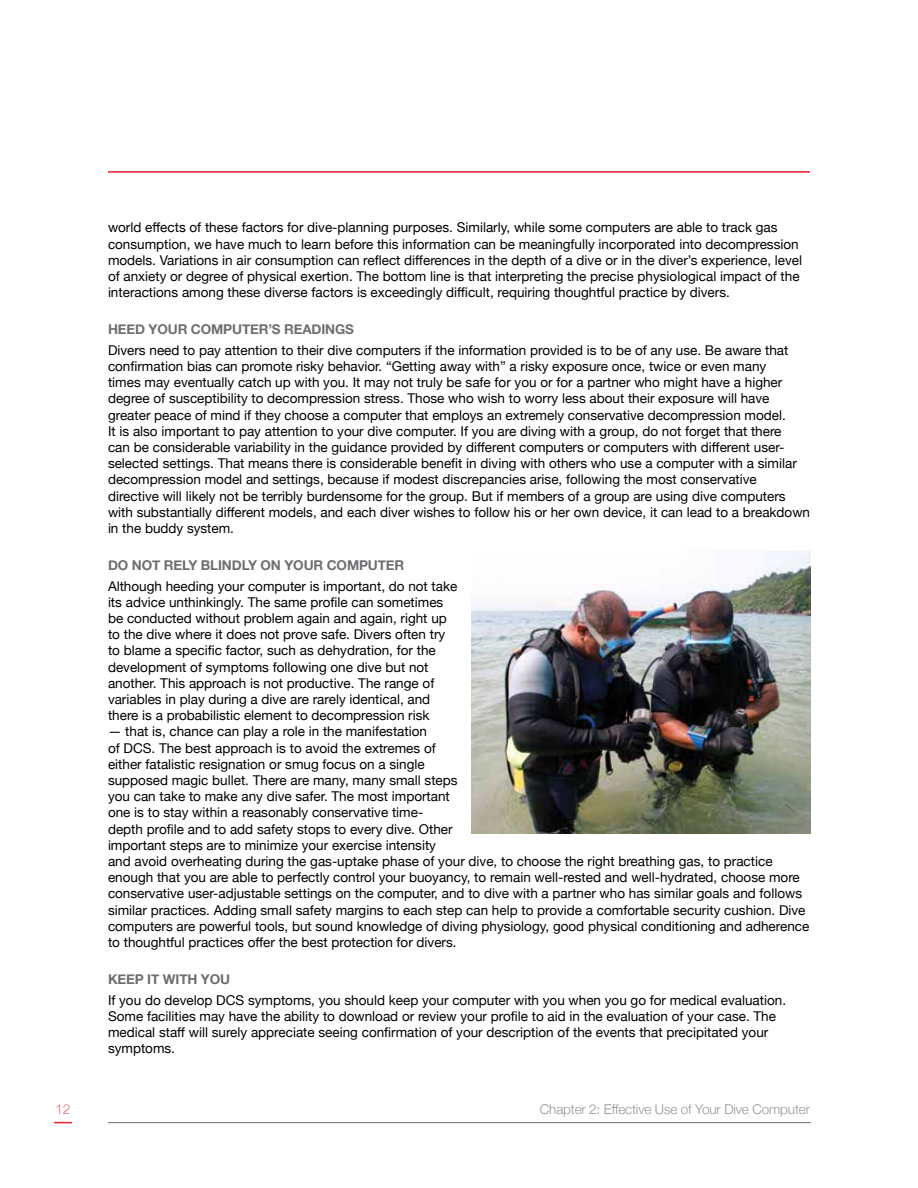
<style>
.page{position:relative;width:918px;height:1188px;background:#fff}
.page>*{position:absolute;margin:0;border:0;box-sizing:border-box;transform-origin:0 0}
.t1{font:13.5px/16.2px "Helvetica Neue";color:#000}
.t2{font:700 13.5px "Helvetica Neue";letter-spacing:-.01em;color:#6d6e71}
.t3{font:300 13.5px "Helvetica Neue";letter-spacing:-.01em;color:#939598}
.t4{font:100 13.5px "Helvetica Neue";color:#ed1c2e}
</style>
<div class="page">
<svg style="left:54px;top:1122px;width:18px;height:1px"></svg>
<hr style="left:108px;top:1122px;width:703px;height:1px;background:#6d6e71">
<hr style="left:108px;top:171px;width:702px;height:2px;background:#ed1c2e">
<img style="left:472px;top:551px;width:339px;height:283px">
<p class="t4" style="left:56px;top:1099px;width:16px">12</p>
<p class="t1" style="left:108px;top:220px;width:696px">world effects of these factors for dive-planning purposes. Similarly, while some computers are able to track gas consumption, we have much to learn before this information can be meaningfully incorporated into decompression models. Variations in air consumption can reflect differences in the depth of a dive or in the diver’s experience, level of anxiety or degree of physical exertion. The bottom line is that interpreting the precise physiological impact of the interactions among these diverse factors is exceedingly difficult, requiring thoughtful practice by divers.</p>
<p class="t2" style="left:108px;top:319px;width:247px">HEED YOUR COMPUTER’S READINGS</p>
<p class="t1" style="left:108px;top:343px;width:704px">Divers need to pay attention to their dive computers if the information provided is to be of any use. Be aware that confirmation bias can promote risky behavior. “Getting away with” a risky exposure once, twice or even many<br>times may eventually catch up with you. It may not truly be safe for you or for a partner who might have a higher degree of susceptibility to decompression stress. Those who wish to worry less about their exposure will have greater peace of mind if they choose a computer that employs an extremely conservative decompression model.<br>It is also important to pay attention to your dive computer. If you are diving with a group, do not forget that there<br>can be considerable variability in the guidance provided by different computers or computers with different user&shy;selected settings. That means there is considerable benefit in diving with others who use a computer with a similar decompression model and settings, because if modest discrepancies arise, following the most conservative directive will likely not be terribly burdensome for the group. But if members of a group are using dive computers with substantially different models, and each diver wishes to follow his or her own device, it can lead to a breakdown in the buddy system.</p>
<p class="t2" style="left:108px;top:555px;width:298px">DO NOT RELY BLINDLY ON YOUR COMPUTER</p>
<p class="t1" style="left:108px;top:579px;width:351px">Although heeding your computer is important, do not take its advice unthinkingly. The same profile can sometimes be conducted without problem again and again, right up to the dive where it does not prove safe. Divers often try to blame a specific factor, such as dehydration, for the development of symptoms following one dive but not another. This approach is not productive. The range of variables in play during a dive are rarely identical, and there is a probabilistic element to decompression risk</p>
<p class="t1" style="left:108px;top:724px;width:703px">— that is, chance can play a role in the manifestation<br>of DCS. The best approach is to avoid the extremes of<br>either fatalistic resignation or smug focus on a single<br>supposed magic bullet. There are many, many small steps<br>you can take to make any dive safer. The most important<br>one is to stay within a reasonably conservative time-<br>depth profile and to add safety stops to every dive. Other<br>important steps are to minimize your exercise intensity<br>and avoid overheating during the gas-uptake phase of your dive, to choose the right breathing gas, to practice enough that you are able to perfectly control your buoyancy, to remain well-rested and well-hydrated, choose more conservative user-adjustable settings on the computer, and to dive with a partner who has similar goals and follows similar practices. Adding small safety margins to each step can help to provide a comfortable security cushion. Dive computers are powerful tools, but sound knowledge of diving physiology, good physical conditioning and adherence to thoughtful practices offer the best protection for divers.</p>
<p class="t2" style="left:108px;top:969px;width:124px">KEEP IT WITH YOU</p>
<p class="t1" style="left:108px;top:993px;width:680px">If you do develop DCS symptoms, you should keep your computer with you when you go for medical evaluation.<br>Some facilities may have the ability to download or review your profile to aid in the evaluation of your case. The medical staff will surely appreciate seeing confirmation of your description of the events that precipitated your symptoms.</p>
<p class="t3" style="left:540px;top:1098px;width:272px">Chapter 2: Effective Use of Your Dive Computer</p>
</div>
